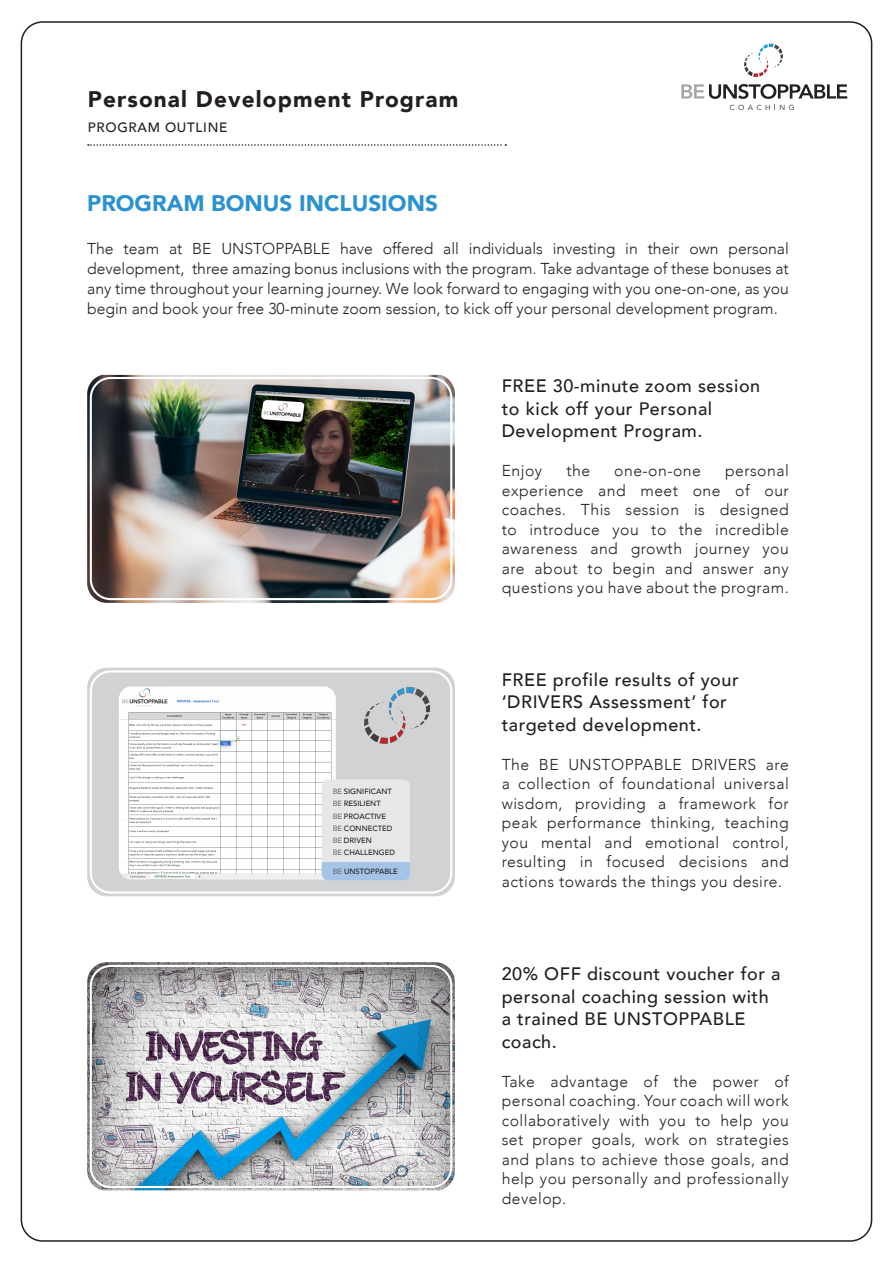
<style>
.page{position:relative;width:893px;height:1263px;background:#fff}
.page>*{position:absolute;margin:0;border:0;box-sizing:border-box;transform-origin:0 0}
.t1{font:900 22.5px "Avenir";letter-spacing:.05em;color:#231f20}
.t2{font:900 22.5px "Avenir";color:#2a92d0}
.t3{font:500 18px/22.5px "Avenir";letter-spacing:.03em;color:#231f20}
.t4{font:300 15.75px/19.5px "Avenir";letter-spacing:.03em;color:#231f20;text-align:justify}
.t5{font:500 13.5px "Avenir";letter-spacing:.05em;color:#231f20}
.t6{font:500 7.65px "Avenir";color:#231f20}
.s1{color:#6c6d70}
</style>
<div class="page">
<svg style="left:681px;top:84px;width:166px;height:15px"></svg>
<svg style="left:730px;top:105px;width:64px;height:5px"></svg>
<svg style="left:744px;top:44px;width:39px;height:33px"></svg>
<svg style="left:88px;top:144px;width:418px;height:2px"></svg>
<img style="left:87px;top:375px;width:368px;height:228px">
<div style="left:90px;top:377px;width:362px;height:223px;border:2px solid #fff;border-radius:20px"></div>
<div style="left:87px;top:961px;width:370px;height:231px;background:#231f20;opacity:.75"></div>
<div style="left:90px;top:965px;width:362px;height:223px;border:2px solid #fff;border-radius:20px"></div>
<div style="left:87px;top:668px;width:368px;height:228px;background:#d1d2d4;border-radius:20px"></div>
<div style="left:90px;top:670px;width:362px;height:223px;border:2px solid #fff;border-radius:20px"></div>
<img style="left:119px;top:686px;width:217px;height:194px">
<svg style="left:322px;top:779px;width:88px;height:101px;background:#dae0e8"></svg>
<img style="left:364px;top:687px;width:67px;height:57px">
<h1 class="t1" style="left:88px;top:79px;width:372px">Personal Development Program</h1>
<p class="t5" style="left:88px;top:116px;width:141px">PROGRAM OUTLINE</p>
<p class="t2" style="left:87px;top:184px;width:352px">PROGRAM BONUS INCLUSIONS</p>
<p class="t4" style="left:87px;top:238px;width:703px;line-height:20.2px">The team at BE UNSTOPPABLE have offered all individuals investing in their own personal development, three amazing bonus inclusions with the program. Take advantage of these bonuses at any time throughout your learning journey. We look forward to engaging with you one-on-one, as you begin and book your free 30-minute zoom session, to kick off your personal development program.</p>
<p class="t6" style="left:333px;top:785px;width:61px"><span class="s1">BE</span> SIGNIFICANT</p>
<p class="t6" style="left:333px;top:797px;width:50px"><span class="s1">BE</span> RESILIENT</p>
<p class="t6" style="left:333px;top:809px;width:55px"><span class="s1">BE</span> PROACTIVE</p>
<p class="t6" style="left:333px;top:821px;width:61px"><span class="s1">BE</span> CONNECTED</p>
<p class="t6" style="left:333px;top:834px;width:41px"><span class="s1">BE</span> DRIVEN</p>
<p class="t6" style="left:333px;top:846px;width:64px"><span class="s1">BE</span> CHALLENGED</p>
<p class="t6" style="left:333px;top:864px;width:67px"><span class="s1">BE</span> UNSTOPPABLE</p>
<p class="t3" style="left:502px;top:374px;width:260px">FREE 30-minute zoom session to kick off your Personal<br>Development Program.</p>
<p class="t4" style="left:502px;top:461px;width:42px">Enjoy</p>
<p class="t4" style="left:566px;top:461px;width:25px">the</p>
<p class="t4" style="left:614px;top:461px;width:88px">one-on-one</p>
<p class="t4" style="left:502px;top:461px;width:289px;text-indent:223px">personal experience and meet one of our coaches. This session is designed to introduce you to the incredible awareness and growth journey you are about to begin and answer any questions you have about the program.</p>
<p class="t3" style="left:502px;top:667px;width:238px">FREE profile results of your ‘DRIVERS Assessment’ for targeted development.</p>
<p class="t4" style="left:502px;top:754px;width:289px">The BE UNSTOPPABLE DRIVERS are a collection of foundational universal wisdom, providing a framework for peak performance thinking, teaching you mental and emotional control, resulting in focused decisions and actions towards the things you desire.</p>
<p class="t3" style="left:502px;top:962px;width:280px">20% OFF discount voucher for a personal coaching session with a trained BE UNSTOPPABLE coach.</p>
<p class="t4" style="left:502px;top:1071px;width:289px">Take advantage of the power of personal coaching. Your coach will work collaboratively with you to help you set proper goals, work on strategies and plans to achieve those goals, and help you personally and professionally develop.</p>
</div>
